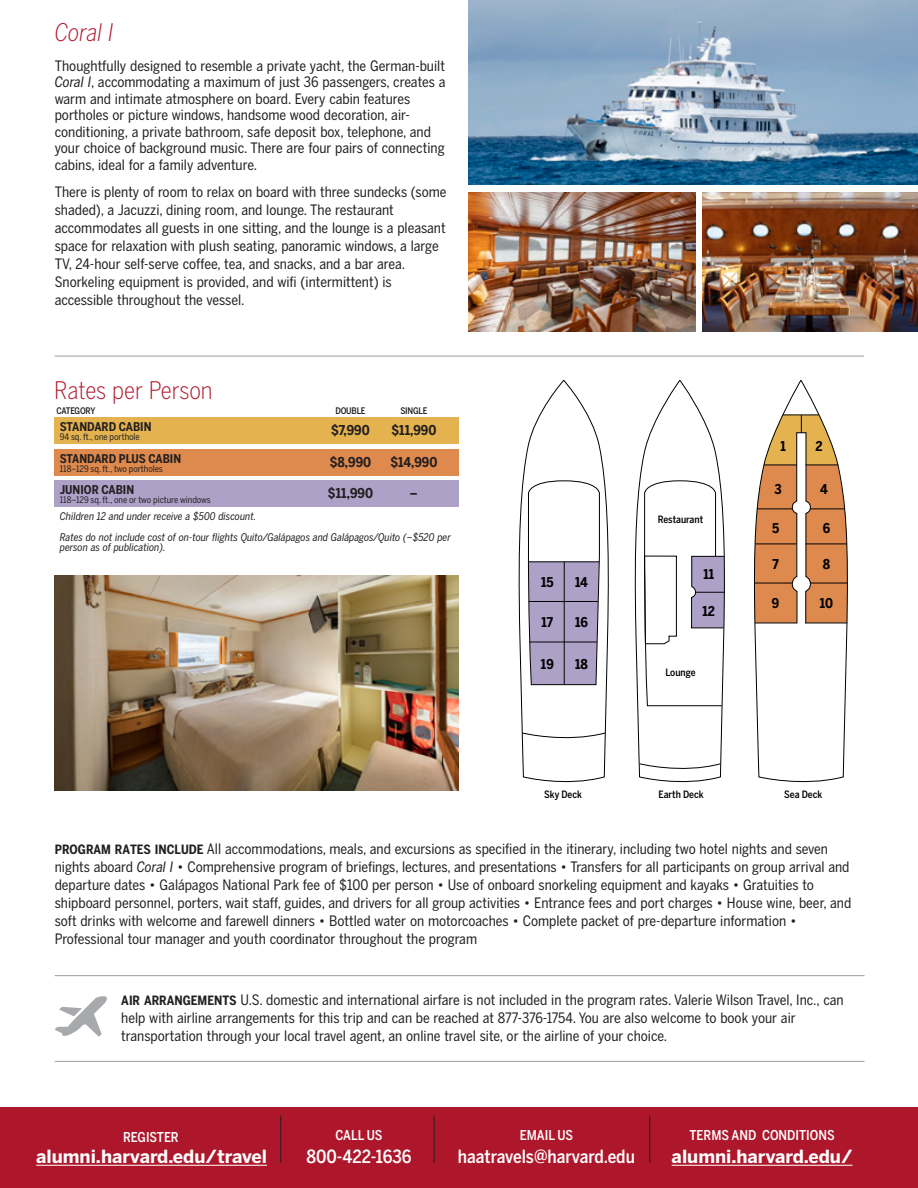
<style>
.page{position:relative;width:918px;height:1188px;background:#fff}
.page>*{position:absolute;margin:0;border:0;box-sizing:border-box;transform-origin:0 0}
.t1{font:300 24px "Benton Sans Cond";letter-spacing:-.01em;color:#ae172b}
.t2{font:italic 300 24px "Benton Sans Cond";letter-spacing:-.005em;color:#ae172b}
.t3{font:700 18px "Benton Sans";color:#fff}
.t4{font:500 18px "Benton Sans Cond";color:#fff}
.t5{font:14.25px/18px "Benton Sans Cond";color:#231f20}
.t6{font:500 13.5px "Benton Sans Cond";color:#fff}
.t7{font:700 13.5px "Benton Sans Cond";color:#231f20}
.t8{font:700 13.5px "Benton Sans Cond";letter-spacing:-.005em;color:#000}
.t9{font:700 12px "Benton Sans Cond";color:#231f20}
.t10{font:italic 10.5px/21px "Benton Sans Cond";color:#231f20}
.t11{font:500 10.05px "Benton Sans Cond";color:#000}
.t12{font:9px "Benton Sans Cond";color:#231f20}
.t13{font:500 9px "Benton Sans Cond";letter-spacing:-.02em;color:#1f2020}
.t14{font:500 9px "Benton Sans Cond";letter-spacing:-.045em;color:#1f2020}
.s1{font-style:italic}
.s2{font-weight:700;font-size:12.75px}
</style>
<div class="page">
<div style="left:0;top:1107px;width:918px;height:81px;background:#ae172b"></div>
<hr style="left:36px;top:1165px;width:231px;height:1px;background:#fff">
<hr style="left:281px;top:1115px;width:1px;height:48px;background:#231f20">
<hr style="left:434px;top:1115px;width:1px;height:48px;background:#231f20">
<hr style="left:672px;top:1165px;width:181px;height:1px;background:#fff">
<hr style="left:650px;top:1115px;width:1px;height:48px;background:#231f20">
<svg style="left:55px;top:996px;width:52px;height:41px"></svg>
<img style="left:468px;top:0;width:450px;height:185px">
<img style="left:468px;top:192px;width:228px;height:140px">
<img style="left:54px;top:576px;width:405px;height:214px">
<img style="left:702px;top:192px;width:216px;height:140px">
<hr style="left:55px;top:975px;width:810px;height:1px;background:#a8a9ad">
<hr style="left:55px;top:1061px;width:810px;height:1px;background:#a8a9ad">
<hr style="left:55px;top:356px;width:809px;height:1px;background:#a8a9ad">
<div style="left:54px;top:480px;width:405px;height:27px;background:#ada1c8"></div>
<div style="left:54px;top:417px;width:405px;height:27px;background:#e4b350"></div>
<div style="left:54px;top:449px;width:405px;height:27px;background:#de894d"></div>
<svg style="left:753px;top:380px;width:95px;height:403px"></svg>
<hr style="left:764px;top:465px;width:33px;height:1px;background:#000">
<hr style="left:806px;top:465px;width:32px;height:1px;background:#000">
<hr style="left:757px;top:508px;width:35px;height:1px;background:#000">
<hr style="left:810px;top:508px;width:35px;height:1px;background:#000">
<hr style="left:755px;top:543px;width:42px;height:1px;background:#000">
<hr style="left:806px;top:543px;width:41px;height:1px;background:#000">
<hr style="left:755px;top:583px;width:37px;height:1px;background:#000">
<hr style="left:810px;top:583px;width:38px;height:1px;background:#000">
<hr style="left:755px;top:623px;width:42px;height:1px;background:#000">
<hr style="left:805px;top:623px;width:42px;height:1px;background:#000">
<svg style="left:634px;top:380px;width:91px;height:403px"></svg>
<svg style="left:518px;top:380px;width:91px;height:403px"></svg>
<hr style="left:528px;top:561px;width:71px;height:1px;background:#000">
<hr style="left:529px;top:601px;width:69px;height:1px;background:#000">
<hr style="left:529px;top:642px;width:68px;height:1px;background:#000">
<hr style="left:564px;top:562px;width:1px;height:123px;background:#000">
<h1 class="t2" style="left:55px;top:18px;width:60px">Coral I</h1>
<p class="t5" style="left:55px;top:57px;width:392px;line-height:16.5px">Thoughtfully designed to resemble a private yacht, the German-built <span class="s1">Coral I</span>, accommodating a maximum of just 36 passengers, creates a warm and intimate atmosphere on board. Every cabin features portholes or picture windows, handsome wood decoration, air&shy;conditioning, a private bathroom, safe deposit box, telephone, and your choice of background music. There are four pairs of connecting cabins, ideal for a family adventure.</p>
<p class="t5" style="left:55px;top:182px;width:393px">There is plenty of room to relax on board with three sundecks (some shaded), a Jacuzzi, dining room, and lounge. The restaurant accommodates all guests in one sitting, and the lounge is a pleasant space for relaxation with plush seating, panoramic windows, a large TV, 24-hour self-serve coffee, tea, and snacks, and a bar area.<br>Snorkeling equipment is provided, and wifi (intermittent) is accessible throughout the vessel.</p>
<h1 class="t1" style="left:54px;top:377px;width:160px">Rates per Person</h1>
<p class="t14" style="left:56px;top:406px;width:40px">CATEGORY</p>
<p class="t13" style="left:335px;top:406px;width:32px">DOUBLE</p>
<p class="t13" style="left:400px;top:406px;width:29px">SINGLE</p>
<p class="t9" style="left:60px;top:420px;width:93px">STANDARD CABIN</p>
<p class="t12" style="left:60px;top:432px;width:82px">94 sq. ft., one porthole</p>
<p class="t9" style="left:60px;top:452px;width:123px">STANDARD PLUS CABIN</p>
<p class="t12" style="left:60px;top:463px;width:105px">118–129 sq. ft., two portholes</p>
<p class="t7" style="left:331px;top:422px;width:40px">$7,990</p>
<p class="t7" style="left:330px;top:454px;width:43px">$8,990</p>
<p class="t7" style="left:391px;top:422px;width:47px">$11,990</p>
<p class="t7" style="left:390px;top:454px;width:49px">$14,990</p>
<p class="t9" style="left:60px;top:483px;width:76px">JUNIOR CABIN</p>
<p class="t12" style="left:60px;top:495px;width:152px">118–129 sq. ft., one or two picture windows</p>
<p class="t7" style="left:328px;top:485px;width:47px">$11,990</p>
<p class="t7" style="left:410px;top:485px;width:9px">–</p>
<p class="t10" style="left:60px;top:505px;width:393px">Children 12 and under receive a $500 discount.<br>Rates do not include cost of on-tour flights Quito/Galápagos and Galápagos/Quito (~$520 per</p>
<p class="t10" style="left:60px;top:537px;width:107px">person as of publication).</p>
<p class="t8" style="left:541px;top:574px;width:14px">15</p>
<p class="t8" style="left:575px;top:574px;width:15px">14</p>
<p class="t8" style="left:542px;top:614px;width:13px">17</p>
<p class="t8" style="left:575px;top:614px;width:14px">16</p>
<p class="t8" style="left:541px;top:656px;width:14px">19</p>
<p class="t8" style="left:575px;top:656px;width:14px">18</p>
<p class="t11" style="left:658px;top:514px;width:47px">Restaurant</p>
<p class="t8" style="left:703px;top:567px;width:12px">11</p>
<p class="t8" style="left:703px;top:603px;width:14px">12</p>
<p class="t11" style="left:665px;top:666px;width:32px">Lounge</p>
<p class="t8" style="left:780px;top:438px;width:7px">1</p>
<p class="t8" style="left:815px;top:438px;width:9px">2</p>
<p class="t8" style="left:774px;top:481px;width:9px">3</p>
<p class="t8" style="left:820px;top:481px;width:9px">4</p>
<p class="t8" style="left:772px;top:520px;width:9px">5</p>
<p class="t8" style="left:823px;top:520px;width:9px">6</p>
<p class="t8" style="left:772px;top:556px;width:8px">7</p>
<p class="t8" style="left:823px;top:556px;width:9px">8</p>
<p class="t8" style="left:772px;top:596px;width:9px">9</p>
<p class="t8" style="left:820px;top:596px;width:15px">10</p>
<p class="t11" style="left:544px;top:788px;width:39px">Sky Deck</p>
<p class="t11" style="left:659px;top:788px;width:46px">Earth Deck</p>
<p class="t11" style="left:784px;top:788px;width:39px">Sea Deck</p>
<p class="t5" style="left:55px;top:840px;width:798px"><span class="s2">PROGRAM RATES INCLUDE</span> All accommodations, meals, and excursions as specified in the itinerary, including two hotel nights and seven nights aboard <span class="s1">Coral I</span> • Comprehensive program of briefings, lectures, and presentations • Transfers for all participants on group arrival and departure dates • Galápagos National Park fee of $100 per person • Use of onboard snorkeling equipment and kayaks • Gratuities to shipboard personnel, porters, wait staff, guides, and drivers for all group activities • Entrance fees and port charges • House wine, beer, and soft drinks with welcome and farewell dinners • Bottled water on motorcoaches • Complete packet of pre-departure information • Professional tour manager and youth coordinator throughout the program</p>
<p class="t5" style="left:121px;top:991px;width:724px"><span class="s2">AIR ARRANGEMENTS</span> U.S. domestic and international airfare is not included in the program rates. Valerie Wilson Travel, Inc., can help with airline arrangements for this trip and can be reached at 877-376-1754. You are also welcome to book your air transportation through your local travel agent, an online travel site, or the airline of your choice.</p>
<p class="t6" style="left:123px;top:1129px;width:57px">REGISTER</p>
<p class="t6" style="left:335px;top:1127px;width:49px">CALL US</p>
<p class="t6" style="left:520px;top:1127px;width:55px">EMAIL US</p>
<p class="t3" style="left:36px;top:1146px;width:232px">alumni.harvard.edu/travel</p>
<p class="t4" style="left:306px;top:1146px;width:107px">800-422-1636</p>
<p class="t4" style="left:458px;top:1146px;width:179px">haatravels@harvard.edu</p>
<p class="t6" style="left:689px;top:1127px;width:147px">TERMS AND CONDITIONS</p>
<p class="t3" style="left:672px;top:1146px;width:182px">alumni.harvard.edu/</p>
</div>
